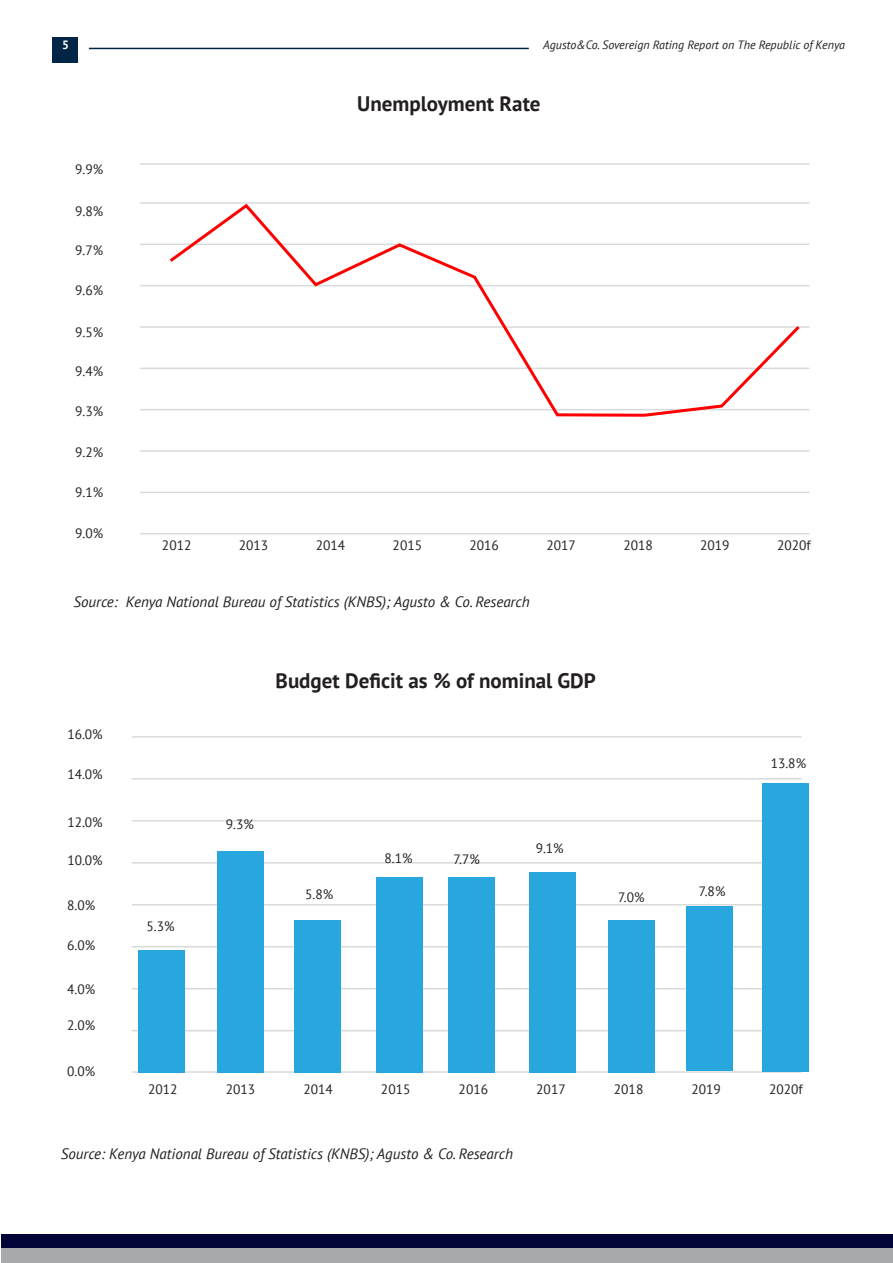
<style>
.page{position:relative;width:893px;height:1263px;background:#fff}
.page>*{position:absolute;margin:0;border:0;box-sizing:border-box;transform-origin:0 0}
.t1{font:700 21px "PT Sans";color:#231f20}
.Body{font:italic 15px "PT Sans";color:#231f20}
.t2{font:13.5px "PT Sans";color:#231f20}
.t3{font:italic 12px "PT Sans";color:#231f20}
.t4{font:700 12px "PT Sans";color:#fff}
</style>
<div class="page">
<div style="left:2px;top:1235px;width:891px;height:14px;background:#000436"></div>
<div style="left:2px;top:1249px;width:891px;height:14px;background:#a7a9ac"></div>
<div style="left:52px;top:37px;width:26px;height:26px;background:#002545"></div>
<hr style="left:89px;top:48px;width:440px;height:1px;background:#002545">
<hr style="left:140px;top:533px;width:669px;height:1px;background:#d9dadc">
<hr style="left:140px;top:450px;width:669px;height:2px;background:#d9dadc">
<hr style="left:140px;top:244px;width:669px;height:1px;background:#d9dadc">
<hr style="left:140px;top:285px;width:669px;height:1px;background:#d9dadc">
<hr style="left:140px;top:368px;width:669px;height:1px;background:#d9dadc">
<hr style="left:140px;top:492px;width:669px;height:1px;background:#d9dadc">
<hr style="left:140px;top:326px;width:669px;height:2px;background:#d9dadc">
<hr style="left:140px;top:409px;width:669px;height:1px;background:#d9dadc">
<hr style="left:140px;top:202px;width:669px;height:2px;background:#d9dadc">
<hr style="left:140px;top:163px;width:669px;height:2px;background:#d9dadc">
<svg style="left:166px;top:203px;width:637px;height:214px"></svg>
<hr style="left:132px;top:1071px;width:669px;height:2px;background:#d9dadc">
<hr style="left:132px;top:988px;width:669px;height:1px;background:#d9dadc">
<hr style="left:132px;top:778px;width:669px;height:1px;background:#d9dadc">
<hr style="left:132px;top:820px;width:669px;height:1px;background:#d9dadc">
<hr style="left:132px;top:904px;width:669px;height:1px;background:#d9dadc">
<hr style="left:132px;top:1030px;width:669px;height:1px;background:#d9dadc">
<hr style="left:132px;top:862px;width:669px;height:1px;background:#d9dadc">
<hr style="left:132px;top:946px;width:669px;height:1px;background:#d9dadc">
<hr style="left:132px;top:736px;width:669px;height:2px;background:#d9dadc">
<div style="left:138px;top:951px;width:47px;height:122px;background:#28a6de"></div>
<div style="left:217px;top:851px;width:47px;height:222px;background:#28a6de"></div>
<div style="left:376px;top:877px;width:46px;height:196px;background:#28a6de"></div>
<div style="left:448px;top:877px;width:47px;height:196px;background:#28a6de"></div>
<div style="left:529px;top:872px;width:47px;height:201px;background:#28a6de"></div>
<div style="left:608px;top:920px;width:47px;height:153px;background:#28a6de"></div>
<div style="left:295px;top:920px;width:46px;height:153px;background:#28a6de"></div>
<div style="left:686px;top:906px;width:47px;height:165px;background:#28a6de"></div>
<div style="left:762px;top:783px;width:47px;height:288px;background:#28a6de"></div>
<p class="t4" style="left:62px;top:37px;width:8px">5</p>
<p class="t3" style="left:543px;top:38px;width:303px">Agusto&amp;Co. Sovereign Rating Report on The Republic of Kenya</p>
<p class="t2" style="left:75px;top:160px;width:30px">9.9%</p>
<p class="t2" style="left:75px;top:203px;width:30px">9.8%</p>
<p class="t2" style="left:75px;top:241px;width:30px">9.7%</p>
<p class="t2" style="left:75px;top:282px;width:30px">9.6%</p>
<p class="t2" style="left:75px;top:324px;width:30px">9.5%</p>
<p class="t2" style="left:75px;top:363px;width:30px">9.4%</p>
<p class="t2" style="left:75px;top:403px;width:30px">9.3%</p>
<p class="t2" style="left:75px;top:443px;width:30px">9.2%</p>
<p class="t2" style="left:75px;top:484px;width:30px">9.1%</p>
<p class="t2" style="left:75px;top:524px;width:30px">9.0%</p>
<p class="t1" style="left:357px;top:90px;width:185px">Unemployment Rate</p>
<p class="t2" style="left:162px;top:536px;width:31px">2012</p>
<p class="t2" style="left:239px;top:536px;width:31px">2013</p>
<p class="t2" style="left:316px;top:536px;width:31px">2014</p>
<p class="t2" style="left:393px;top:536px;width:31px">2015</p>
<p class="t2" style="left:470px;top:536px;width:31px">2016</p>
<p class="t2" style="left:546px;top:536px;width:31px">2017</p>
<p class="t2" style="left:623px;top:536px;width:31px">2018</p>
<p class="t2" style="left:700px;top:536px;width:31px">2019</p>
<p class="t2" style="left:777px;top:536px;width:35px">2020f</p>
<p class="Body" style="left:74px;top:593px;width:458px">Source: Kenya National Bureau of Statistics (KNBS); Agusto &amp; Co. Research</p>
<p class="t2" style="left:67px;top:726px;width:37px">16.0%</p>
<p class="t2" style="left:67px;top:765px;width:37px">14.0%</p>
<p class="t2" style="left:67px;top:814px;width:37px">12.0%</p>
<p class="t2" style="left:67px;top:851px;width:37px">10.0%</p>
<p class="t2" style="left:67px;top:896px;width:30px">8.0%</p>
<p class="t2" style="left:67px;top:936px;width:30px">6.0%</p>
<p class="t2" style="left:67px;top:980px;width:30px">4.0%</p>
<p class="t2" style="left:67px;top:1017px;width:30px">2.0%</p>
<p class="t2" style="left:67px;top:1063px;width:30px">0.0%</p>
<p class="t2" style="left:147px;top:918px;width:30px">5.3%</p>
<p class="t2" style="left:148px;top:1081px;width:31px">2012</p>
<p class="t1" style="left:276px;top:667px;width:322px">Budget Deficit as % of nominal GDP</p>
<p class="t2" style="left:226px;top:816px;width:30px">9.3%</p>
<p class="t2" style="left:305px;top:885px;width:30px">5.8%</p>
<p class="t2" style="left:385px;top:849px;width:30px">8.1%</p>
<p class="t2" style="left:453px;top:850px;width:28px">7.7%</p>
<p class="t2" style="left:536px;top:840px;width:30px">9.1%</p>
<p class="t2" style="left:618px;top:889px;width:28px">7.0%</p>
<p class="t2" style="left:226px;top:1081px;width:31px">2013</p>
<p class="t2" style="left:303px;top:1081px;width:31px">2014</p>
<p class="t2" style="left:381px;top:1081px;width:31px">2015</p>
<p class="t2" style="left:459px;top:1081px;width:31px">2016</p>
<p class="t2" style="left:536px;top:1081px;width:31px">2017</p>
<p class="t2" style="left:614px;top:1081px;width:31px">2018</p>
<p class="Body" style="left:61px;top:1144px;width:454px">Source: Kenya National Bureau of Statistics (KNBS); Agusto &amp; Co. Research</p>
<p class="t2" style="left:771px;top:754px;width:37px">13.8%</p>
<p class="t2" style="left:699px;top:882px;width:28px">7.8%</p>
<p class="t2" style="left:692px;top:1081px;width:31px">2019</p>
<p class="t2" style="left:769px;top:1081px;width:35px">2020f</p>
</div>
